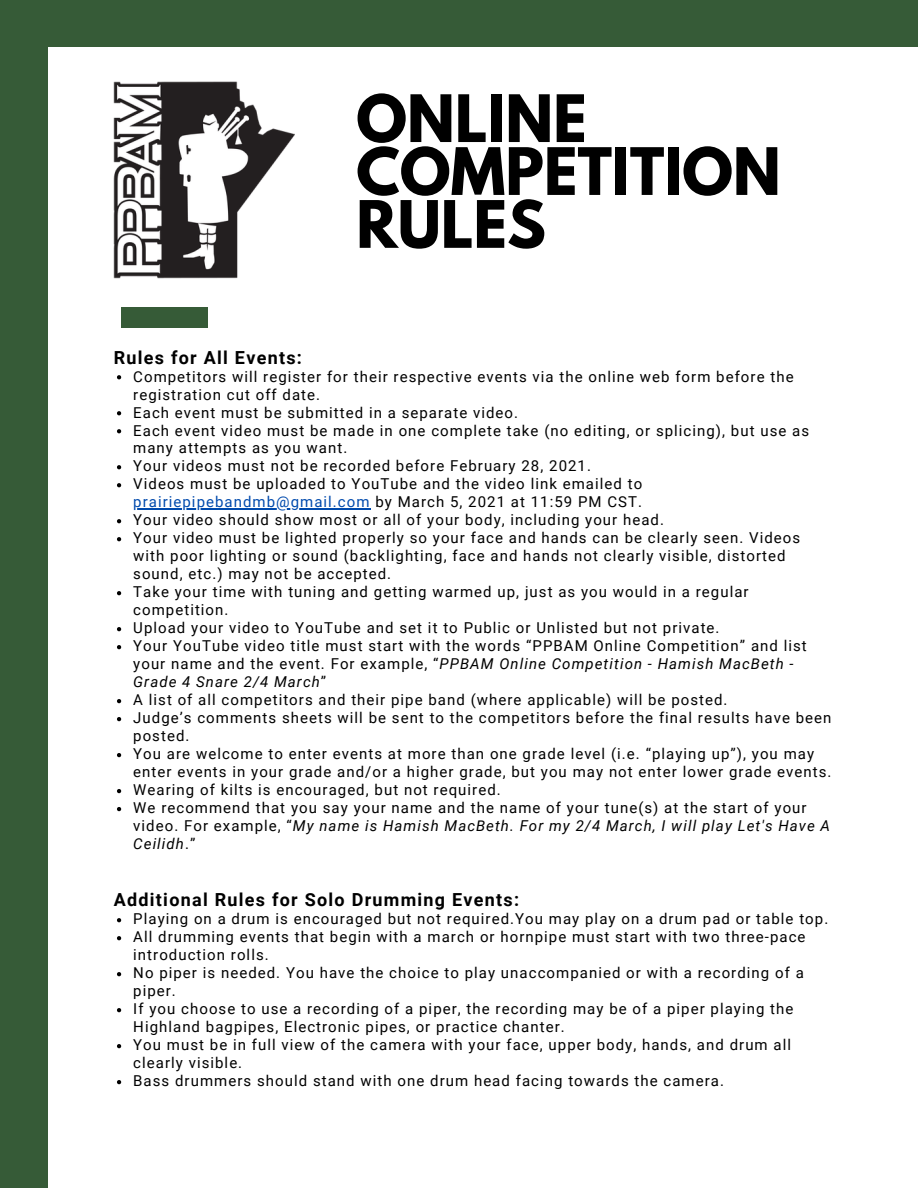
<style>
.page{position:relative;width:918px;height:1188px;background:#365b37}
.page>*{position:absolute;margin:0;border:0;box-sizing:border-box;transform-origin:0 0}
.t1{font:700 57.9px/52.9px "League Spartan";color:#000}
.t2{font:700 18px "Roboto";letter-spacing:.07em;color:#000}
.t3{font:15px/18px "Roboto";letter-spacing:.07em;color:#000}
.s1{color:#004aad}
.s2{font-style:italic}
</style>
<div class="page">
<div style="left:48px;top:48px;width:870px;height:1140px;background:#fff"></div>
<svg style="left:117px;top:375px;width:4px;height:4px"></svg>
<svg style="left:117px;top:411px;width:4px;height:4px"></svg>
<svg style="left:117px;top:429px;width:4px;height:4px"></svg>
<svg style="left:117px;top:465px;width:4px;height:4px"></svg>
<svg style="left:117px;top:483px;width:4px;height:4px"></svg>
<hr style="left:133px;top:509px;width:238px;height:1px;background:#004aad">
<svg style="left:117px;top:519px;width:4px;height:4px"></svg>
<svg style="left:117px;top:537px;width:4px;height:4px"></svg>
<svg style="left:117px;top:591px;width:4px;height:4px"></svg>
<svg style="left:117px;top:627px;width:4px;height:4px"></svg>
<svg style="left:117px;top:645px;width:4px;height:4px"></svg>
<svg style="left:117px;top:699px;width:4px;height:4px"></svg>
<svg style="left:117px;top:717px;width:4px;height:4px"></svg>
<svg style="left:117px;top:753px;width:4px;height:4px"></svg>
<svg style="left:117px;top:789px;width:4px;height:4px"></svg>
<svg style="left:117px;top:807px;width:4px;height:4px"></svg>
<svg style="left:117px;top:918px;width:4px;height:4px"></svg>
<svg style="left:117px;top:936px;width:4px;height:4px"></svg>
<svg style="left:117px;top:972px;width:4px;height:4px"></svg>
<svg style="left:117px;top:1008px;width:4px;height:4px"></svg>
<svg style="left:117px;top:1044px;width:4px;height:4px"></svg>
<svg style="left:117px;top:1080px;width:4px;height:4px"></svg>
<img style="left:114px;top:82px;width:181px;height:197px">
<div style="left:121px;top:307px;width:87px;height:20px;background:#365b37"></div>
<p class="t2" style="left:114px;top:347px;width:190px">Rules for All Events:</p>
<p class="t1" style="left:356px;top:100px;width:426px">ONLINE<br>COMPETITION<br>RULES</p>
<p class="t3" style="left:133px;top:367px;width:662px">Competitors will register for their respective events via the online web form before the registration cut off date.</p>
<p class="t3" style="left:133px;top:403px;width:386px">Each event must be submitted in a separate video.</p>
<p class="t3" style="left:133px;top:421px;width:677px">Each event video must be made in one complete take (no editing, or splicing), but use as many attempts as you want.</p>
<p class="t3" style="left:133px;top:457px;width:459px">Your videos must not be recorded before February 28, 2021.</p>
<p class="t3" style="left:133px;top:475px;width:510px">Videos must be uploaded to YouTube and the video link emailed to <span class="s1">prairiepipebandmb@gmail.com</span> by March 5, 2021 at 11:59 PM CST.</p>
<p class="t3" style="left:133px;top:511px;width:532px">Your video should show most or all of your body, including your head.</p>
<p class="t3" style="left:133px;top:529px;width:668px">Your video must be lighted properly so your face and hands can be clearly seen. Videos with poor lighting or sound (backlighting, face and hands not clearly visible, distorted sound, etc.) may not be accepted.</p>
<p class="t3" style="left:133px;top:583px;width:617px">Take your time with tuning and getting warmed up, just as you would in a regular competition.</p>
<p class="t3" style="left:133px;top:619px;width:588px">Upload your video to YouTube and set it to Public or Unlisted but not private.</p>
<p class="t3" style="left:133px;top:637px;width:675px">Your YouTube video title must start with the words “PPBAM Online Competition” and list your name and the event. For example, “<span class="s2">PPBAM Online Competition - Hamish MacBeth -<br>Grade 4 Snare 2/4 March</span>”</p>
<p class="t3" style="left:133px;top:691px;width:596px">A list of all competitors and their pipe band (where applicable) will be posted.</p>
<p class="t3" style="left:133px;top:709px;width:700px">Judge’s comments sheets will be sent to the competitors before the final results have been posted.</p>
<p class="t3" style="left:133px;top:745px;width:700px">You are welcome to enter events at more than one grade level (i.e. “playing up”), you may enter events in your grade and/or a higher grade, but you may not enter lower grade events.</p>
<p class="t3" style="left:133px;top:781px;width:369px">Wearing of kilts is encouraged, but not required.</p>
<p class="t3" style="left:133px;top:799px;width:698px">We recommend that you say your name and the name of your tune(s) at the start of your video. For example, “<span class="s2">My name is Hamish MacBeth. For my 2/4 March, I will play Let's Have A<br>Ceilidh</span>.”</p>
<p class="t2" style="left:114px;top:890px;width:407px">Additional Rules for Solo Drumming Events:</p>
<p class="t3" style="left:133px;top:910px;width:697px">Playing on a drum is encouraged but not required.You may play on a drum pad or table top.</p>
<p class="t3" style="left:133px;top:928px;width:674px">All drumming events that begin with a march or hornpipe must start with two three-pace introduction rolls.</p>
<p class="t3" style="left:133px;top:964px;width:672px">No piper is needed. You have the choice to play unaccompanied or with a recording of a piper.</p>
<p class="t3" style="left:133px;top:1000px;width:662px">If you choose to use a recording of a piper, the recording may be of a piper playing the<br>Highland bagpipes, Electronic pipes, or practice chanter.</p>
<p class="t3" style="left:133px;top:1036px;width:659px">You must be in full view of the camera with your face, upper body, hands, and drum all clearly visible.</p>
<p class="t3" style="left:133px;top:1072px;width:592px">Bass drummers should stand with one drum head facing towards the camera.</p>
</div>
